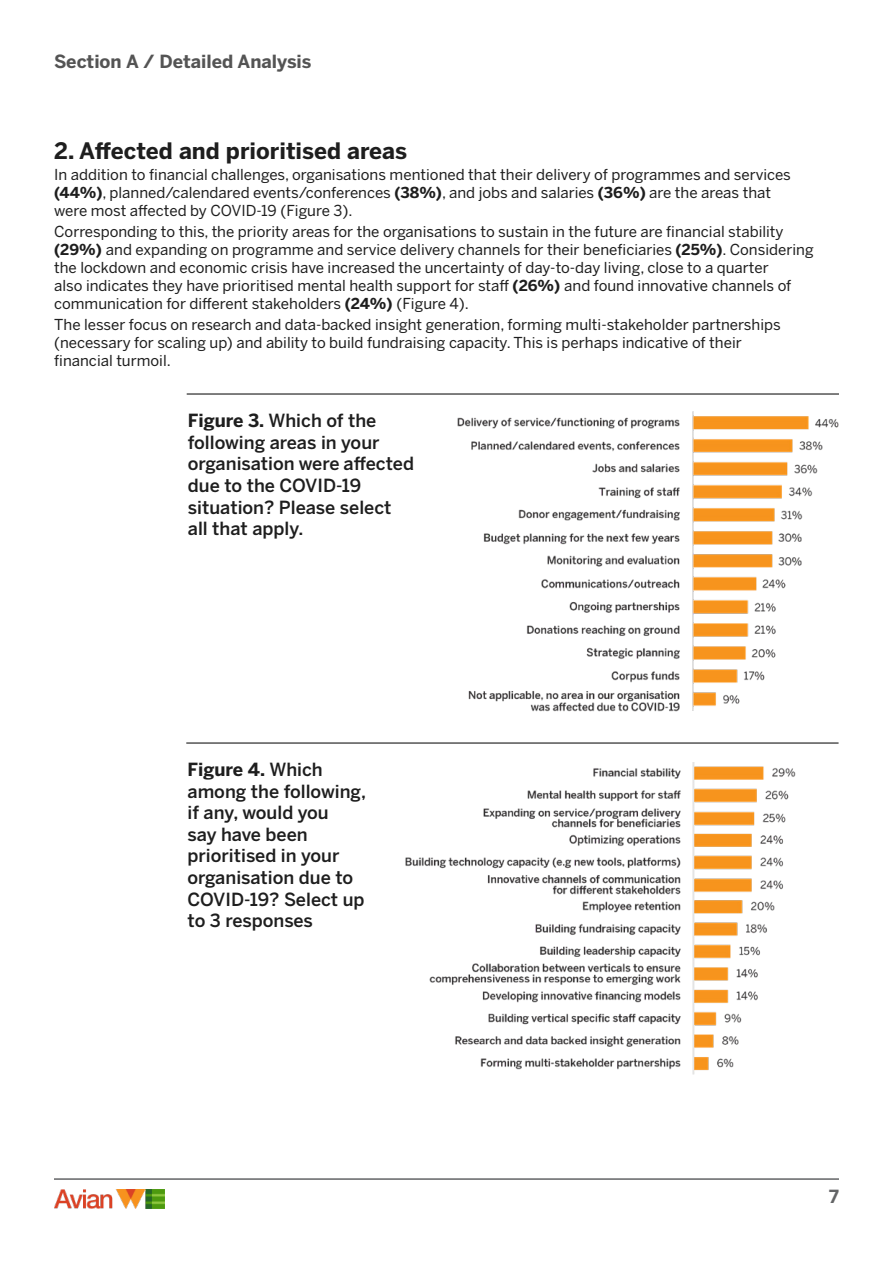
<style>
.page{position:relative;width:893px;height:1263px;background:#fff}
.page>*{position:absolute;margin:0;border:0;box-sizing:border-box;transform-origin:0 0}
.Body_Copy{font:700 22.5px "Benton Sans";color:#1e1e1e}
.Call_Out_Text{font:500 18px/21.6px "Benton Sans";color:#1e1e1e}
.Page_Numbers{font:700 18px "Benton Sans";color:#545454}
.t1{font:700 18px "Benton Sans";color:#636466}
.Body_Copy-2{font:15px/18px "Benton Sans";color:#1e1e1e}
.s1{font-weight:700}
</style>
<div class="page">
<img style="left:54px;top:1189px;width:110px;height:20px">
<hr style="left:54px;top:1178px;width:785px;height:2px;background:#636466">
<hr style="left:186px;top:742px;width:652px;height:2px;background:#545454">
<hr style="left:187px;top:393px;width:652px;height:2px;background:#545454">
<img style="left:457px;top:412px;width:382px;height:299px">
<img style="left:405px;top:762px;width:391px;height:313px">
<p class="Page_Numbers" style="left:54px;top:50px;width:259px">Section A / Detailed Analysis</p>
<p class="Body_Copy" style="left:54px;top:136px;width:354px">2. Affected and prioritised areas</p>
<p class="Body_Copy-2" style="left:54px;top:165px;width:738px">In addition to financial challenges, organisations mentioned that their delivery of programmes and services <span class="s1">(44%)</span>, planned/calendared events/conferences <span class="s1">(38%)</span>, and jobs and salaries <span class="s1">(36%)</span> are the areas that were most affected by COVID-19 (Figure 3).</p>
<p class="Body_Copy-2" style="left:54px;top:222px;width:761px">Corresponding to this, the priority areas for the organisations to sustain in the future are financial stability <span class="s1">(29%)</span> and expanding on programme and service delivery channels for their beneficiaries <span class="s1">(25%)</span>. Considering the lockdown and economic crisis have increased the uncertainty of day-to-day living, close to a quarter<br>also indicates they have prioritised mental health support for staff <span class="s1">(26%)</span> and found innovative channels of communication for different stakeholders <span class="s1">(24%)</span> (Figure 4).</p>
<p class="Body_Copy-2" style="left:54px;top:315px;width:728px">The lesser focus on research and data-backed insight generation, forming multi-stakeholder partnerships (necessary for scaling up) and ability to build fundraising capacity. This is perhaps indicative of their financial turmoil.</p>
<p class="Call_Out_Text" style="left:188px;top:410px;width:228px"><span class="s1">Figure 3.</span> Which of the following areas in your organisation were affected due to the COVID-19 situation? Please select all that apply.</p>
<p class="Call_Out_Text" style="left:188px;top:759px;width:180px"><span class="s1">Figure 4.</span> Which among the following, if any, would you<br>say have been prioritised in your organisation due to<br>COVID-19? Select up to 3 responses</p>
<p class="t1" style="left:829px;top:1185px;width:11px">7</p>
</div>
